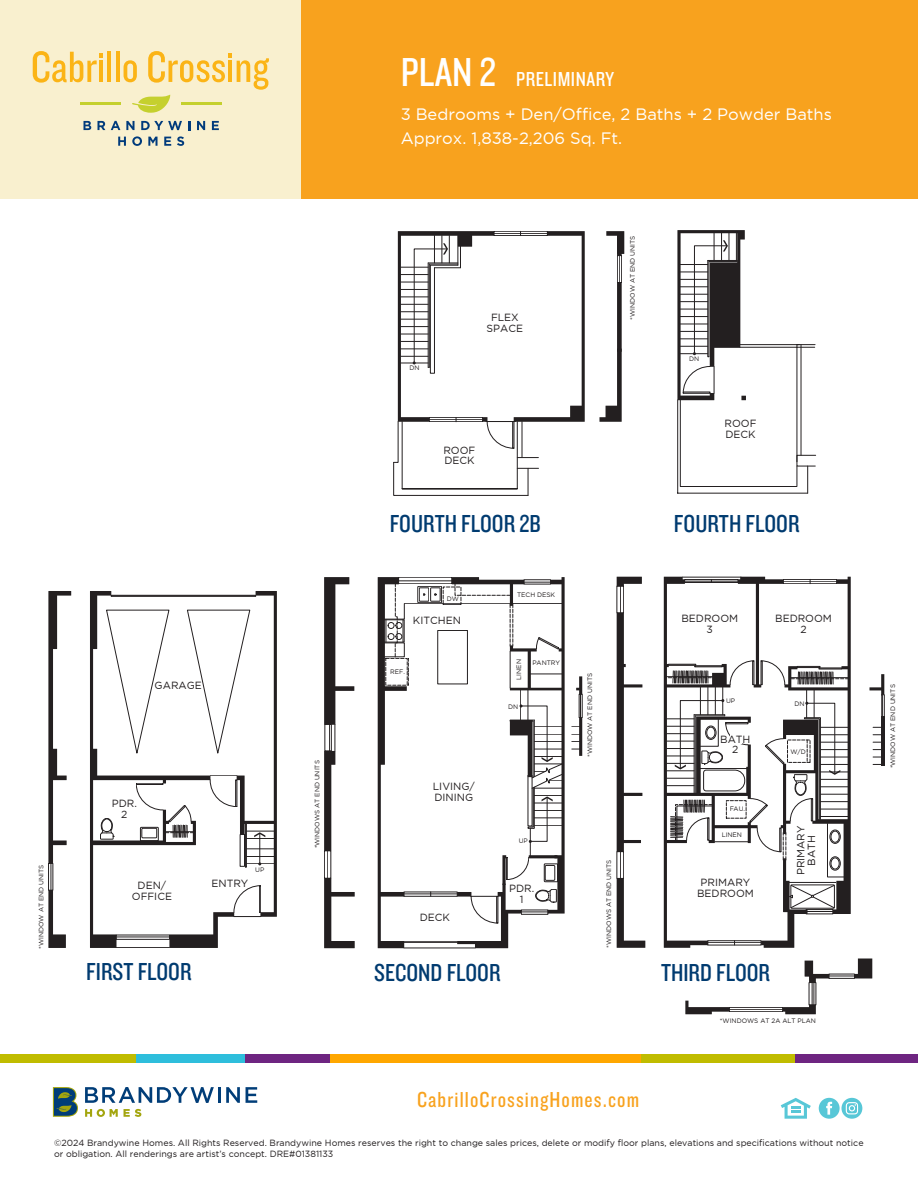
<style>
.page{position:relative;width:918px;height:1188px;background:#fff}
.page>*{position:absolute;margin:0;border:0;box-sizing:border-box;transform-origin:0 0}
.t1{font:42px "Knockout HTF29 Junior Liteweight";color:#fff}
.t2{font:25.5px "Knockout HTF29 Junior Liteweight";color:#003b70}
.t3{font:22.5px "Knockout HTF29 Junior Liteweight";letter-spacing:.05em;color:#f8a21e}
.t4{font:21px "Knockout HTF29 Junior Liteweight";letter-spacing:.025em;color:#fff}
.t5{font:16.5px "Gotham";color:#fff}
.t6{font:10.35px/10.6px "Gotham";color:#231f20;text-align:center}
.t7{font:9px/10.8px "Gotham";color:#231f20}
.t8{font:6.45px "Gotham";color:#231f20}
</style>
<div class="page">
<div style="left:0;top:0;width:301px;height:199px;background:#f9f0cf"></div>
<div style="left:301px;top:0;width:617px;height:199px;background:#f8a21e"></div>
<div style="left:330px;top:1055px;width:312px;height:8px;background:#ffa700"></div>
<div style="left:0;top:1055px;width:137px;height:8px;background:#c0bc00"></div>
<div style="left:642px;top:1055px;width:154px;height:8px;background:#c0bc00"></div>
<div style="left:137px;top:1055px;width:109px;height:8px;background:#2ebedc"></div>
<div style="left:795px;top:1055px;width:123px;height:8px;background:#6e2581"></div>
<div style="left:246px;top:1055px;width:84px;height:8px;background:#6e2581"></div>
<svg style="left:85px;top:1109px;width:33px;height:8px"></svg>
<svg style="left:124px;top:1109px;width:17px;height:8px"></svg>
<svg style="left:85px;top:1087px;width:129px;height:16px"></svg>
<hr style="left:218px;top:1087px;width:3px;height:16px;background:#003d78">
<svg style="left:226px;top:1087px;width:14px;height:16px"></svg>
<svg style="left:246px;top:1087px;width:11px;height:16px"></svg>
<svg style="left:52px;top:1087px;width:26px;height:30px"></svg>
<svg style="left:781px;top:1098px;width:30px;height:21px"></svg>
<svg style="left:819px;top:1098px;width:21px;height:21px"></svg>
<div style="left:842px;top:1098px;width:20px;height:21px;background:#58c7d7;border-radius:50%"></div>
<svg style="left:846px;top:1102px;width:12px;height:12px"></svg>
<svg style="left:84px;top:121px;width:7px;height:9px"></svg>
<svg style="left:98px;top:121px;width:7px;height:9px"></svg>
<svg style="left:111px;top:121px;width:9px;height:9px"></svg>
<svg style="left:126px;top:121px;width:9px;height:9px"></svg>
<svg style="left:141px;top:121px;width:41px;height:9px"></svg>
<svg style="left:188px;top:121px;width:2px;height:9px"></svg>
<svg style="left:197px;top:121px;width:8px;height:9px"></svg>
<svg style="left:212px;top:121px;width:7px;height:9px"></svg>
<svg style="left:118px;top:137px;width:8px;height:9px"></svg>
<svg style="left:132px;top:136px;width:10px;height:10px"></svg>
<svg style="left:148px;top:137px;width:10px;height:9px"></svg>
<svg style="left:164px;top:137px;width:7px;height:9px"></svg>
<svg style="left:177px;top:136px;width:7px;height:10px"></svg>
<svg style="left:33px;top:51px;width:70px;height:32px"></svg>
<hr style="left:99px;top:61px;width:4px;height:21px;background:#fbb416">
<hr style="left:108px;top:52px;width:3px;height:30px;background:#fbb416">
<hr style="left:116px;top:52px;width:4px;height:30px;background:#fbb416">
<hr style="left:80px;top:102px;width:41px;height:3px;background:#c5d02e">
<svg style="left:124px;top:51px;width:145px;height:62px"></svg>
<hr style="left:678px;top:493px;width:130px;height:1px;background:#231f20">
<svg style="left:677px;top:230px;width:138px;height:263px"></svg>
<hr style="left:801px;top:345px;width:1px;height:110px;background:#231f20">
<div style="left:617px;top:282px;width:5px;height:70px;background:#231f20"></div>
<svg style="left:599px;top:349px;width:23px;height:73px"></svg>
<svg style="left:606px;top:231px;width:18px;height:51px"></svg>
<svg style="left:393px;top:231px;width:192px;height:265px"></svg>
<hr style="left:404px;top:948px;width:71px;height:1px;background:#231f20">
<svg style="left:572px;top:676px;width:10px;height:80px"></svg>
<svg style="left:324px;top:577px;width:31px;height:371px"></svg>
<svg style="left:378px;top:577px;width:187px;height:371px"></svg>
<div style="left:545px;top:865px;width:10px;height:16px;border:1px solid #231f20"></div>
<hr style="left:881px;top:717px;width:3px;height:49px;background:#231f20">
<svg style="left:617px;top:577px;width:28px;height:371px"></svg>
<svg style="left:869px;top:674px;width:15px;height:43px"></svg>
<svg style="left:664px;top:577px;width:187px;height:371px"></svg>
<div style="left:730px;top:735px;width:11px;height:9px;background:#fff"></div>
<svg style="left:48px;top:591px;width:23px;height:357px"></svg>
<svg style="left:90px;top:591px;width:187px;height:357px"></svg>
<div style="left:240px;top:834px;width:5px;height:33px;border:1px solid #231f20"></div>
<svg style="left:685px;top:958px;width:187px;height:56px"></svg>
<p class="t1" style="left:401px;top:51px;width:97px">PLAN 2</p>
<p class="t4" style="left:516px;top:68px;width:99px">PRELIMINARY</p>
<p class="t5" style="left:401px;top:105px;width:433px">3 Bedrooms + Den/Office, 2 Baths + 2 Powder Baths</p>
<p class="t5" style="left:401px;top:129px;width:223px">Approx. 1,838-2,206 Sq. Ft.</p>
<p class="t8" style="left:38px;top:949px;width:86px;rotate:-90deg">*WINDOW AT END UNITS</p>
<p class="t8" style="left:410px;top:365px;width:12px">DN</p>
<p class="t6" style="left:487px;top:312px;width:38px">FLEX<br>SPACE</p>
<p class="t6" style="left:443px;top:444px;width:34px;text-align:left">ROOF<br>DECK</p>
<p class="t8" style="left:629px;top:320px;width:86px;rotate:-90deg">*WINDOW AT END UNITS</p>
<p class="t8" style="left:689px;top:355px;width:12px">DN</p>
<p class="t6" style="left:724px;top:418px;width:34px;text-align:left">ROOF<br>DECK</p>
<p class="t2" style="left:390px;top:511px;width:153px">FOURTH FLOOR 2B</p>
<p class="t2" style="left:674px;top:511px;width:127px">FOURTH FLOOR</p>
<p class="t6" style="left:155px;top:680px;width:49px">GARAGE</p>
<p class="t6" style="left:112px;top:798px;width:27px">PDR.<br>2</p>
<p class="t6" style="left:132px;top:880px;width:42px">DEN/<br>OFFICE</p>
<p class="t8" style="left:255px;top:866px;width:11px">UP</p>
<p class="t6" style="left:212px;top:878px;width:38px">ENTRY</p>
<p class="t8" style="left:314px;top:848px;width:90px;rotate:-90deg">*WINDOWS AT END UNITS</p>
<p class="t8" style="left:447px;top:595px;width:14px">DW</p>
<p class="t6" style="left:413px;top:614px;width:49px">KITCHEN</p>
<p class="t8" style="left:390px;top:668px;width:16px">REF.</p>
<p class="t6" style="left:433px;top:781px;width:43px;text-align:left">LIVING/<br>DINING</p>
<p class="t6" style="left:420px;top:912px;width:32px">DECK</p>
<p class="t8" style="left:517px;top:591px;width:40px">TECH DESK</p>
<p class="t8" style="left:515px;top:680px;width:22px;rotate:-90deg">LINEN</p>
<p class="t8" style="left:508px;top:703px;width:12px">DN</p>
<p class="t8" style="left:532px;top:659px;width:29px">PANTRY</p>
<p class="t8" style="left:586px;top:757px;width:86px;rotate:-90deg">*WINDOW AT END UNITS</p>
<p class="t8" style="left:519px;top:838px;width:11px">UP</p>
<p class="t6" style="left:509px;top:883px;width:27px">PDR.<br>1</p>
<p class="t8" style="left:605px;top:948px;width:90px;rotate:-90deg">*WINDOWS AT END UNITS</p>
<p class="t6" style="left:681px;top:613px;width:58px">BEDROOM<br>3</p>
<p class="t6" style="left:775px;top:613px;width:58px">BEDROOM<br>2</p>
<p class="t8" style="left:726px;top:697px;width:11px">UP</p>
<p class="t6" style="left:720px;top:734px;width:32px">BATH<br>2</p>
<p class="t8" style="left:729px;top:805px;width:17px">FAU.</p>
<p class="t8" style="left:722px;top:831px;width:22px">LINEN</p>
<p class="t6" style="left:697px;top:877px;width:58px">PRIMARY<br>BEDROOM</p>
<p class="t8" style="left:794px;top:700px;width:12px">DN</p>
<p class="t8" style="left:790px;top:748px;width:17px">W/D</p>
<p class="t6" style="left:795px;top:875px;width:51px;rotate:-90deg">PRIMARY<br>BATH</p>
<p class="t2" style="left:86px;top:959px;width:107px">FIRST FLOOR</p>
<p class="t2" style="left:374px;top:960px;width:128px">SECOND FLOOR</p>
<p class="t2" style="left:661px;top:959px;width:111px">THIRD FLOOR</p>
<p class="t8" style="left:720px;top:1017px;width:98px">*WINDOWS AT 2A ALT PLAN</p>
<p class="t8" style="left:889px;top:768px;width:86px;rotate:-90deg">*WINDOW AT END UNITS</p>
<h3 class="t3" style="left:417px;top:1088px;width:224px">CabrilloCrossingHomes.com</h3>
<p class="t7" style="left:54px;top:1137px;width:811px">©2024 Brandywine Homes. All Rights Reserved. Brandywine Homes reserves the right to change sales prices, delete or modify floor plans, elevations and specifications without notice or obligation. All renderings are artist’s concept. DRE#01381133</p>
</div>
